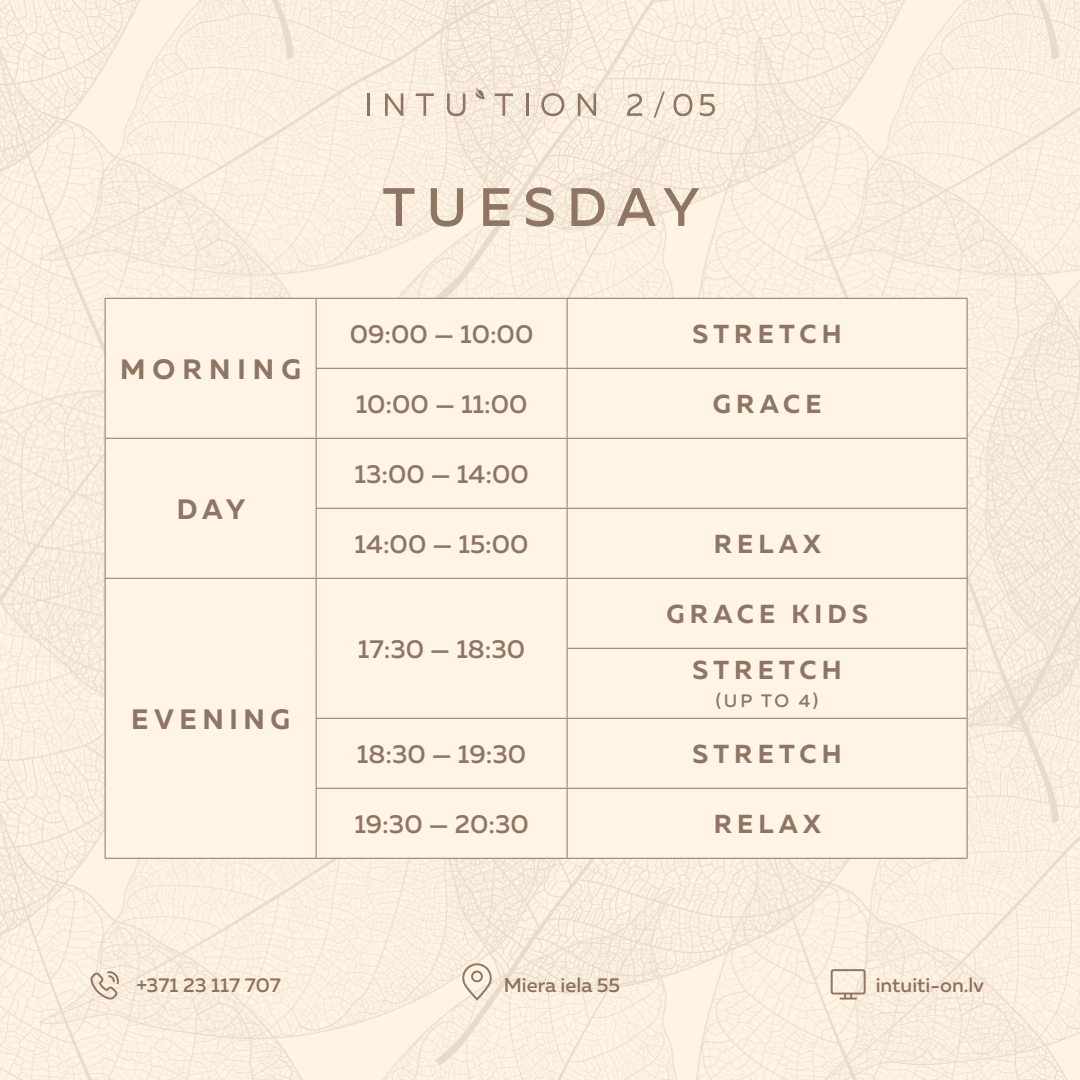
<style>
.page{position:relative;width:1080px;height:1080px;background:#fff}
.page>*{position:absolute;margin:0;border:0;box-sizing:border-box;transform-origin:0 0}
.t1{font:500 54px "Muller";letter-spacing:.21em;color:#8f7563}
.t2{font:700 28px "Muller";letter-spacing:.2em;color:#8f7563}
.t3{font:700 28px "Muller";letter-spacing:.25em;color:#8f7563}
.t4{font:500 26px "Muller";color:#8f7563}
.t5{font:700 26px "Muller";letter-spacing:.2em;color:#8f7563}
.t6{font:500 20px "Muller";color:#8e715e}
.t7{font:500 18px "Muller";color:#8f7563}
</style>
<div class="page">
<img style="left:0;top:0;width:1080px;height:1080px">
<svg style="left:461px;top:962px;width:32px;height:40px"></svg>
<svg style="left:89px;top:970px;width:30px;height:31px"></svg>
<svg style="left:830px;top:968px;width:37px;height:33px"></svg>
<div style="left:106px;top:299px;width:861px;height:559px;background:#fff4e5"></div>
<hr style="left:105px;top:298px;width:211px;height:1px;background:#8f7563">
<hr style="left:105px;top:299px;width:1px;height:69px;background:#8f7563">
<hr style="left:105px;top:368px;width:1px;height:70px;background:#8f7563">
<hr style="left:316px;top:298px;width:251px;height:1px;background:#8f7563">
<hr style="left:316px;top:299px;width:1px;height:69px;background:#8f7563">
<hr style="left:567px;top:298px;width:400px;height:1px;background:#8f7563">
<hr style="left:567px;top:299px;width:1px;height:69px;background:#8f7563">
<hr style="left:967px;top:299px;width:1px;height:69px;background:#8f7563">
<hr style="left:316px;top:368px;width:251px;height:1px;background:#8f7563">
<hr style="left:316px;top:369px;width:1px;height:69px;background:#8f7563">
<hr style="left:567px;top:368px;width:400px;height:1px;background:#8f7563">
<hr style="left:567px;top:369px;width:1px;height:69px;background:#8f7563">
<hr style="left:967px;top:369px;width:1px;height:69px;background:#8f7563">
<hr style="left:105px;top:438px;width:211px;height:1px;background:#8f7563">
<hr style="left:105px;top:439px;width:1px;height:69px;background:#8f7563">
<hr style="left:105px;top:508px;width:1px;height:70px;background:#8f7563">
<hr style="left:316px;top:438px;width:251px;height:1px;background:#8f7563">
<hr style="left:316px;top:439px;width:1px;height:69px;background:#8f7563">
<hr style="left:567px;top:438px;width:400px;height:1px;background:#8f7563">
<hr style="left:567px;top:439px;width:1px;height:69px;background:#8f7563">
<hr style="left:967px;top:439px;width:1px;height:69px;background:#8f7563">
<hr style="left:316px;top:508px;width:251px;height:1px;background:#8f7563">
<hr style="left:316px;top:509px;width:1px;height:69px;background:#8f7563">
<hr style="left:567px;top:508px;width:400px;height:1px;background:#8f7563">
<hr style="left:567px;top:509px;width:1px;height:69px;background:#8f7563">
<hr style="left:967px;top:509px;width:1px;height:69px;background:#8f7563">
<hr style="left:105px;top:578px;width:211px;height:1px;background:#8f7563">
<hr style="left:105px;top:579px;width:1px;height:69px;background:#8f7563">
<hr style="left:105px;top:648px;width:1px;height:70px;background:#8f7563">
<hr style="left:105px;top:718px;width:1px;height:70px;background:#8f7563">
<hr style="left:105px;top:788px;width:1px;height:70px;background:#8f7563">
<hr style="left:105px;top:858px;width:211px;height:1px;background:#8f7563">
<hr style="left:316px;top:578px;width:251px;height:1px;background:#8f7563">
<hr style="left:316px;top:579px;width:1px;height:69px;background:#8f7563">
<hr style="left:567px;top:578px;width:400px;height:1px;background:#8f7563">
<hr style="left:567px;top:579px;width:1px;height:69px;background:#8f7563">
<hr style="left:967px;top:579px;width:1px;height:69px;background:#8f7563">
<hr style="left:316px;top:648px;width:1px;height:70px;background:#8f7563">
<hr style="left:567px;top:648px;width:400px;height:1px;background:#8f7563">
<hr style="left:567px;top:649px;width:1px;height:69px;background:#8f7563">
<hr style="left:967px;top:649px;width:1px;height:69px;background:#8f7563">
<hr style="left:316px;top:718px;width:251px;height:1px;background:#8f7563">
<hr style="left:316px;top:719px;width:1px;height:69px;background:#8f7563">
<hr style="left:567px;top:718px;width:400px;height:1px;background:#8f7563">
<hr style="left:567px;top:719px;width:1px;height:69px;background:#8f7563">
<hr style="left:967px;top:719px;width:1px;height:69px;background:#8f7563">
<hr style="left:316px;top:788px;width:251px;height:1px;background:#8f7563">
<hr style="left:316px;top:789px;width:1px;height:69px;background:#8f7563">
<hr style="left:567px;top:788px;width:400px;height:1px;background:#8f7563">
<hr style="left:567px;top:789px;width:1px;height:69px;background:#8f7563">
<hr style="left:967px;top:789px;width:1px;height:69px;background:#8f7563">
<hr style="left:316px;top:858px;width:251px;height:1px;background:#8f7563">
<hr style="left:567px;top:858px;width:400px;height:1px;background:#8f7563">
<hr style="left:368px;top:93px;width:2px;height:23px;background:#8f7563">
<svg style="left:385px;top:93px;width:18px;height:23px"></svg>
<svg style="left:416px;top:93px;width:18px;height:23px"></svg>
<svg style="left:447px;top:93px;width:18px;height:23px"></svg>
<svg style="left:495px;top:93px;width:18px;height:23px"></svg>
<hr style="left:526px;top:93px;width:3px;height:23px;background:#8f7563">
<svg style="left:541px;top:93px;width:23px;height:23px"></svg>
<svg style="left:578px;top:93px;width:18px;height:23px"></svg>
<svg style="left:627px;top:94px;width:15px;height:22px"></svg>
<svg style="left:654px;top:92px;width:11px;height:26px"></svg>
<svg style="left:700px;top:94px;width:15px;height:22px"></svg>
<svg style="left:674px;top:94px;width:18px;height:22px"></svg>
<svg style="left:475px;top:87px;width:10px;height:12px"></svg>
<p class="t1" style="left:383px;top:174px;width:319px">TUESDAY</p>
<p class="t3" style="left:120px;top:352px;width:182px">MORNING</p>
<p class="t2" style="left:177px;top:492px;width:70px">DAY</p>
<p class="t2" style="left:131px;top:702px;width:160px">EVENING</p>
<p class="t4" style="left:350px;top:318px;width:185px">09:00 — 10:00</p>
<p class="t5" style="left:693px;top:318px;width:150px">STRETCH</p>
<p class="t4" style="left:356px;top:388px;width:173px">10:00 — 11:00</p>
<p class="t5" style="left:713px;top:388px;width:110px">GRACE</p>
<p class="t4" style="left:354px;top:458px;width:176px">13:00 — 14:00</p>
<p class="t4" style="left:355px;top:528px;width:176px">14:00 — 15:00</p>
<p class="t5" style="left:714px;top:528px;width:109px">RELAX</p>
<p class="t4" style="left:358px;top:633px;width:169px">17:30 — 18:30</p>
<p class="t5" style="left:666px;top:598px;width:203px">GRACE KIDS</p>
<p class="t5" style="left:693px;top:654px;width:150px">STRETCH</p>
<p class="t7" style="left:716px;top:690px;width:104px">(UP TO 4)</p>
<p class="t4" style="left:357px;top:738px;width:171px">18:30 — 19:30</p>
<p class="t5" style="left:693px;top:738px;width:150px">STRETCH</p>
<p class="t4" style="left:354px;top:808px;width:176px">19:30 — 20:30</p>
<p class="t5" style="left:714px;top:808px;width:109px">RELAX</p>
<p class="t6" style="left:136px;top:972px;width:146px">+371 23 117 707</p>
<p class="t6" style="left:504px;top:972px;width:118px">Miera iela 55</p>
<p class="t6" style="left:876px;top:972px;width:110px">intuiti-on.lv</p>
</div>
